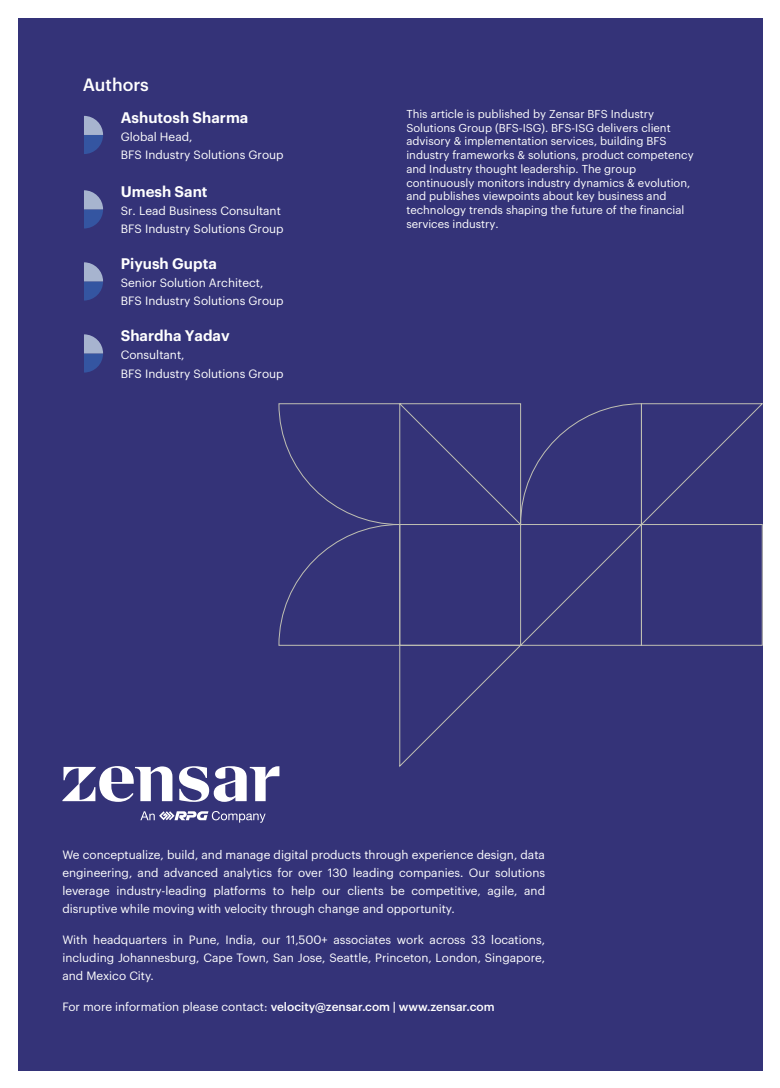
<style>
.page{position:relative;width:780px;height:1088px;background:#fff}
.page>*{position:absolute;margin:0;border:0;box-sizing:border-box;transform-origin:0 0}
.t1{font:500 17.5px "Graphik";color:#fff}
.t2{font:600 15px "Graphik";color:#fff}
.t3{font:11.75px/18.1px "Graphik";color:#fff}
.t4{font:500 11.75px "Graphik";color:#fff}
.t5{font:11.25px/13.8px "Graphik";color:#fff}
.s1{font-weight:400}
</style>
<div class="page">
<div style="left:18px;top:18px;width:744px;height:1052px;background:#343378"></div>
<svg style="left:140px;top:811px;width:125px;height:12px"></svg>
<svg style="left:62px;top:402px;width:701px;height:400px"></svg>
<svg style="left:84px;top:116px;width:19px;height:38px"></svg>
<svg style="left:84px;top:190px;width:19px;height:38px"></svg>
<svg style="left:84px;top:262px;width:19px;height:38px"></svg>
<svg style="left:84px;top:334px;width:19px;height:39px"></svg>
<h1 class="t1" style="left:83px;top:71px;width:68px">Authors</h1>
<p class="t2" style="left:121px;top:106px;width:129px">Ashutosh Sharma</p>
<p class="t3" style="left:121px;top:127px;width:164px">Global Head,<br>BFS Industry Solutions Group</p>
<p class="t2" style="left:121px;top:180px;width:88px">Umesh Sant</p>
<p class="t3" style="left:121px;top:201px;width:164px">Sr. Lead Business Consultant<br>BFS Industry Solutions Group</p>
<p class="t2" style="left:121px;top:252px;width:98px">Piyush Gupta</p>
<p class="t3" style="left:121px;top:273px;width:164px">Senior Solution Architect,<br>BFS Industry Solutions Group</p>
<p class="t2" style="left:121px;top:324px;width:110px">Shardha Yadav</p>
<p class="t3" style="left:121px;top:345px;width:164px">Consultant,<br>BFS Industry Solutions Group</p>
<p class="t5" style="left:406px;top:106px;width:289px">This article is published by Zensar BFS Industry Solutions Group (BFS-ISG). BFS-ISG delivers client advisory &amp; implementation services, building BFS industry frameworks &amp; solutions, product competency and Industry thought leadership. The group continuously monitors industry dynamics &amp; evolution, and publishes viewpoints about key business and technology trends shaping the future of the financial services industry.</p>
<p class="t3" style="left:62px;top:844px;width:484px;text-align:justify">We conceptualize, build, and manage digital products through experience design, data engineering, and advanced analytics for over 130 leading companies. Our solutions leverage industry-leading platforms to help our clients be competitive, agile, and disruptive while moving with velocity through change and opportunity.</p>
<p class="t3" style="left:62px;top:929px;width:484px;text-align:justify">With headquarters in Pune, India, our 11,500+ associates work across 33 locations, including Johannesburg, Cape Town, San Jose, Seattle, Princeton, London, Singapore, and Mexico City.</p>
<p class="t4" style="left:62px;top:998px;width:433px"><span class="s1">For more information please contact:</span> velocity@zensar.com | www.zensar.com</p>
</div>
